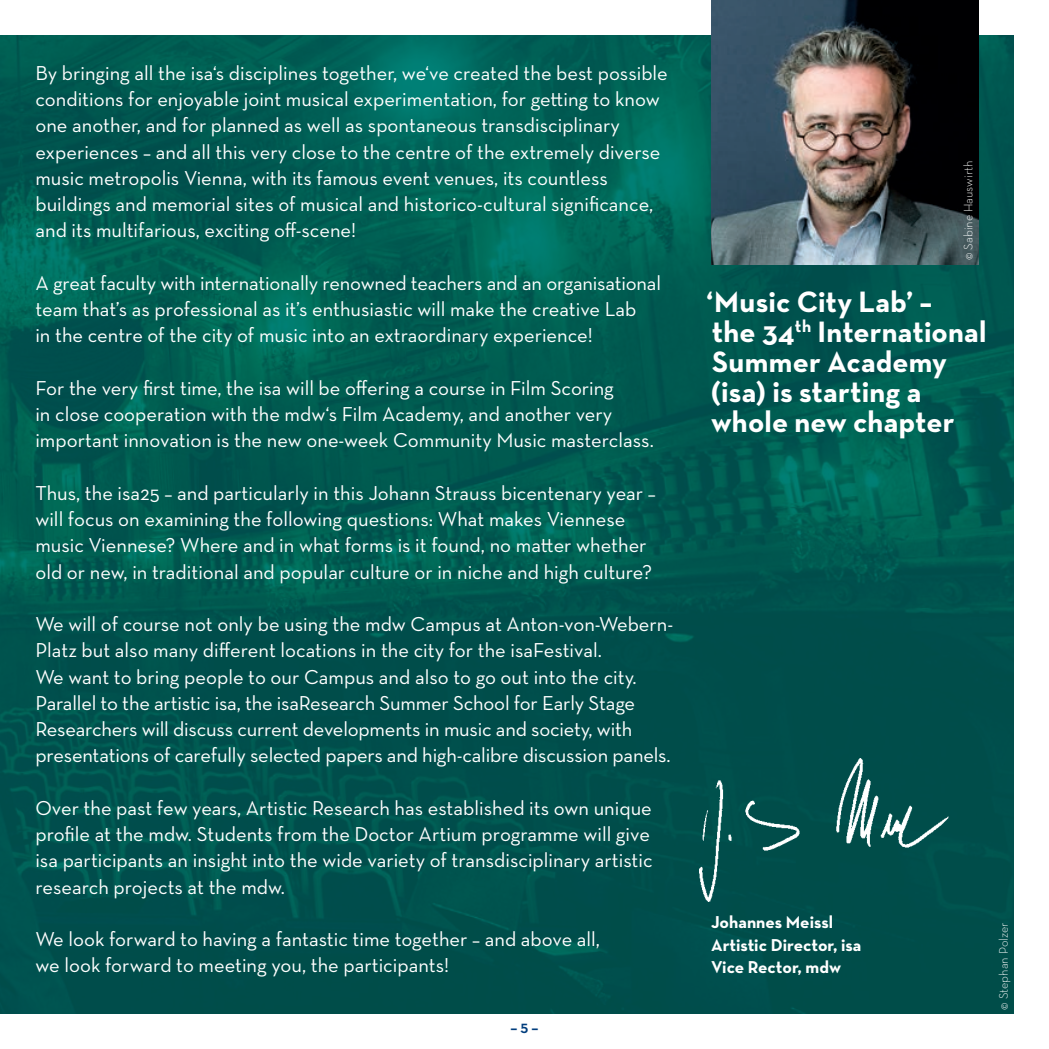
<style>
.page{position:relative;width:1049px;height:1049px;background:#fff}
.page>*{position:absolute;margin:0;border:0;box-sizing:border-box;transform-origin:0 0}
.t1{font:700 30px/30px "Neutraface Text";letter-spacing:.005em;color:#fff}
.t2{font:20.5px/26.2px "Neutraface Text";color:#fff}
.t3{font:700 17.5px/22.5px "Neutraface Text";color:#fff}
.t4{font:700 17.5px "Neutraface Display";color:#013d7d}
.t5{font:300 12.5px "Neutraface Text";color:#fff}
</style>
<div class="page">
<img style="left:0;top:35px;width:1013px;height:978px">
<img style="left:711px;top:0;width:267px;height:265px">
<img style="left:699px;top:759px;width:251px;height:142px">
<p class="t2" style="left:35px;top:59px;width:634px">By bringing all the isa‘s disciplines together, we‘ve created the best possible conditions for enjoyable joint musical experimentation, for getting to know one another, and for planned as well as spontaneous transdisciplinary experiences – and all this very close to the centre of the extremely diverse music metropolis Vienna, with its famous event venues, its countless buildings and memorial sites of musical and historico-cultural significance, and its multifarious, exciting off-scene!</p>
<p class="t2" style="left:35px;top:269px;width:627px">A great faculty with internationally renowned teachers and an organisational team that’s as professional as it’s enthusiastic will make the creative Lab<br>in the centre of the city of music into an extraordinary experience!</p>
<p class="t2" style="left:35px;top:374px;width:620px">For the very first time, the isa will be offering a course in Film Scoring<br>in close cooperation with the mdw‘s Film Academy, and another very important innovation is the new one-week Community Music masterclass.</p>
<p class="t2" style="left:35px;top:479px;width:622px">Thus, the isa25 – and particularly in this Johann Strauss bicentenary year – will focus on examining the following questions: What makes Viennese music Viennese? Where and in what forms is it found, no matter whether old or new, in traditional and popular culture or in niche and high culture?</p>
<p class="t2" style="left:35px;top:611px;width:639px">We will of course not only be using the mdw Campus at Anton-von-Webern-Platz but also many different locations in the city for the isaFestival.<br>We want to bring people to our Campus and also to go out into the city.<br>Parallel to the artistic isa, the isaResearch Summer School for Early Stage Researchers will discuss current developments in music and society, with presentations of carefully selected papers and high-calibre discussion panels.</p>
<p class="t2" style="left:35px;top:794px;width:619px">Over the past few years, Artistic Research has established its own unique profile at the mdw. Students from the Doctor Artium programme will give isa participants an insight into the wide variety of transdisciplinary artistic research projects at the mdw.</p>
<p class="t2" style="left:35px;top:926px;width:566px">We look forward to having a fantastic time together – and above all, we look forward to meeting you, the participants!</p>
<p class="t5" style="left:996px;top:1010px;width:89px;rotate:-90deg">© Stephan Polzer</p>
<p class="t5" style="left:960px;top:260px;width:101px;rotate:-90deg">© Sabine Hauswirth</p>
<h1 class="t1" style="left:706px;top:287px;width:282px">‘Music City Lab’ –<br>the 34<sup>th</sup> International<br>Summer Academy (isa) is starting a whole new chapter</h1>
<p class="t3" style="left:711px;top:911px;width:152px">Johannes Meissl<br>Artistic Director, isa<br>Vice Rector, mdw</p>
<p class="t4" style="left:510px;top:1017px;width:30px">– 5 –</p>
</div>
